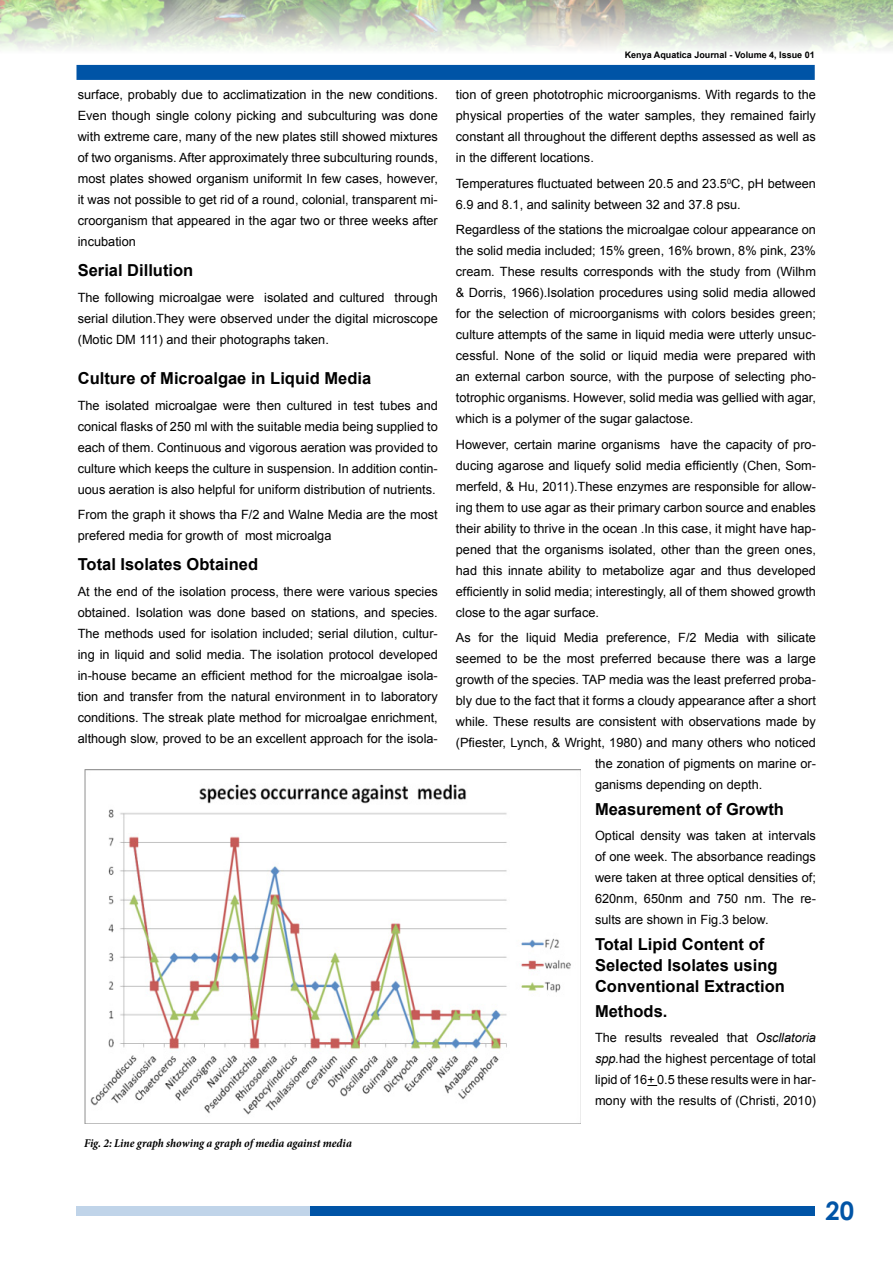
<style>
.page{position:relative;width:893px;height:1263px;background:#fff}
.page>*{position:absolute;margin:0;border:0;box-sizing:border-box;transform-origin:0 0}
.t1{font:700 25.5px "Century Gothic";color:#0054a6}
.t2{font:700 16.5px/21px "Arial";color:#000}
.t3{font:12.75px/21px "Arial";color:#000;text-align:justify}
.t4{font:italic 700 condensed 12px "Minion Pro";letter-spacing:-.005em;color:#000}
.t5{font:700 9px "Arial";color:#000}
.s1{font-style:italic}
</style>
<div class="page">
<img style="left:0;top:0;width:892px;height:50px">
<div style="left:76px;top:65px;width:739px;height:15px;background:#0054a6"></div>
<div style="left:76px;top:1206px;width:235px;height:10px;background:#c0d4e9"></div>
<div style="left:310px;top:1206px;width:505px;height:10px;background:#0054a6"></div>
<img style="left:84px;top:769px;width:496px;height:355px">
<p class="t3" style="left:78px;top:84px;width:362px">surface, probably due to acclimatization in the new conditions.<br>Even though single colony picking and subculturing was done with extreme care, many of the new plates still showed mixtures of two organisms. After approximately three subculturing rounds, most plates showed organism uniformit In few cases, however, it was not possible to get rid of a round, colonial, transparent mi&shy;croorganism that appeared in the agar two or three weeks after incubation</p>
<p class="t2" style="left:78px;top:260px;width:117px">Serial Dillution</p>
<p class="t3" style="left:78px;top:287px;width:362px">The following microalgae were isolated and cultured through serial dilution.They were observed under the digital microscope (Motic DM 111) and their photographs taken.</p>
<p class="t2" style="left:78px;top:368px;width:295px">Culture of Microalgae in Liquid Media</p>
<p class="t3" style="left:78px;top:395px;width:362px">The isolated microalgae were then cultured in test tubes and conical flasks of 250 ml with the suitable media being supplied to each of them. Continuous and vigorous aeration was provided to culture which keeps the culture in suspension. In addition contin&shy;uous aeration is also helpful for uniform distribution of nutrients.</p>
<p class="t3" style="left:78px;top:504px;width:362px">From the graph it shows tha F/2 and Walne Media are the most prefered media for growth of most microalga</p>
<p class="t2" style="left:78px;top:554px;width:182px">Total Isolates Obtained</p>
<p class="t3" style="left:78px;top:581px;width:362px">At the end of the isolation process, there were various species obtained. Isolation was done based on stations, and species.<br>The methods used for isolation included; serial dilution, cultur&shy;ing in liquid and solid media. The isolation protocol developed in-house became an efficient method for the microalgae isola&shy;tion and transfer from the natural environment in to laboratory conditions. The streak plate method for microalgae enrichment, although slow, proved to be an excellent approach for the isola-</p>
<p class="t4" style="left:84px;top:1135px;width:269px">Fig. 2: Line graph showing a graph of media against media</p>
<p class="t5" style="left:625px;top:48px;width:192px">Kenya Aquatica Journal - Volume 4, Issue 01</p>
<p class="t3" style="left:456px;top:84px;width:362px">tion of green phototrophic microorganisms. With regards to the physical properties of the water samples, they remained fairly constant all throughout the different depths assessed as well as in the different locations.</p>
<p class="t3" style="left:456px;top:173px;width:362px">Temperatures fluctuated between 20.5 and 23.5<sup>0</sup>C, pH between<br>6.9 and 8.1, and salinity between 32 and 37.8 psu.</p>
<p class="t3" style="left:456px;top:219px;width:362px">Regardless of the stations the microalgae colour appearance on the solid media included; 15% green, 16% brown, 8% pink, 23% cream. These results corresponds with the study from (Wilhm &amp; Dorris, 1966).Isolation procedures using solid media allowed for the selection of microorganisms with colors besides green; culture attempts of the same in liquid media were utterly unsuc&shy;cessful. None of the solid or liquid media were prepared with an external carbon source, with the purpose of selecting pho&shy;totrophic organisms. However, solid media was gellied with agar, which is a polymer of the sugar galactose.</p>
<p class="t3" style="left:456px;top:434px;width:362px">However, certain marine organisms have the capacity of pro&shy;ducing agarose and liquefy solid media efficiently (Chen, Som&shy;merfeld, &amp; Hu, 2011).These enzymes are responsible for allow&shy;ing them to use agar as their primary carbon source and enables their ability to thrive in the ocean .In this case, it might have hap&shy;pened that the organisms isolated, other than the green ones, had this innate ability to metabolize agar and thus developed efficiently in solid media; interestingly, all of them showed growth close to the agar surface.</p>
<p class="t3" style="left:456px;top:627px;width:362px">As for the liquid Media preference, F/2 Media with silicate</p>
<p class="t3" style="left:456px;top:648px;width:362px">seemed to be the most preferred because there was a large</p>
<p class="t3" style="left:456px;top:669px;width:362px">growth of the species. TAP media was the least preferred proba-</p>
<p class="t3" style="left:456px;top:690px;width:362px">bly due to the fact that it forms a cloudy appearance after a short</p>
<p class="t3" style="left:456px;top:711px;width:362px">while. These results are consistent with observations made by</p>
<p class="t3" style="left:456px;top:732px;width:362px">(Pfiester, Lynch, &amp; Wright, 1980) and many others who noticed</p>
<p class="t3" style="left:595px;top:753px;width:222px">the zonation of pigments on marine or-</p>
<p class="t3" style="left:595px;top:774px;width:169px">ganisms depending on depth.</p>
<p class="t2" style="left:595px;top:799px;width:190px">Measurement of Growth</p>
<p class="t3" style="left:595px;top:825px;width:222px">Optical density was taken at intervals of one week. The absorbance readings were taken at three optical densities of; 620nm, 650nm and 750 nm. The re&shy;sults are shown in Fig.3 below.</p>
<p class="t2" style="left:595px;top:934px;width:191px">Total Lipid Content of<br>Selected Isolates using<br>Conventional Extraction</p>
<p class="t2" style="left:595px;top:1000px;width:74px">Methods.</p>
<p class="t3" style="left:595px;top:1027px;width:222px">The results revealed that <span class="s1">Oscllatoria spp.</span>had the highest percentage of total lipid of 16+ 0.5 these results were in har&shy;mony with the results of (Christi, 2010)</p>
<h1 class="t1" style="left:825px;top:1191px;width:30px">20</h1>
</div>
